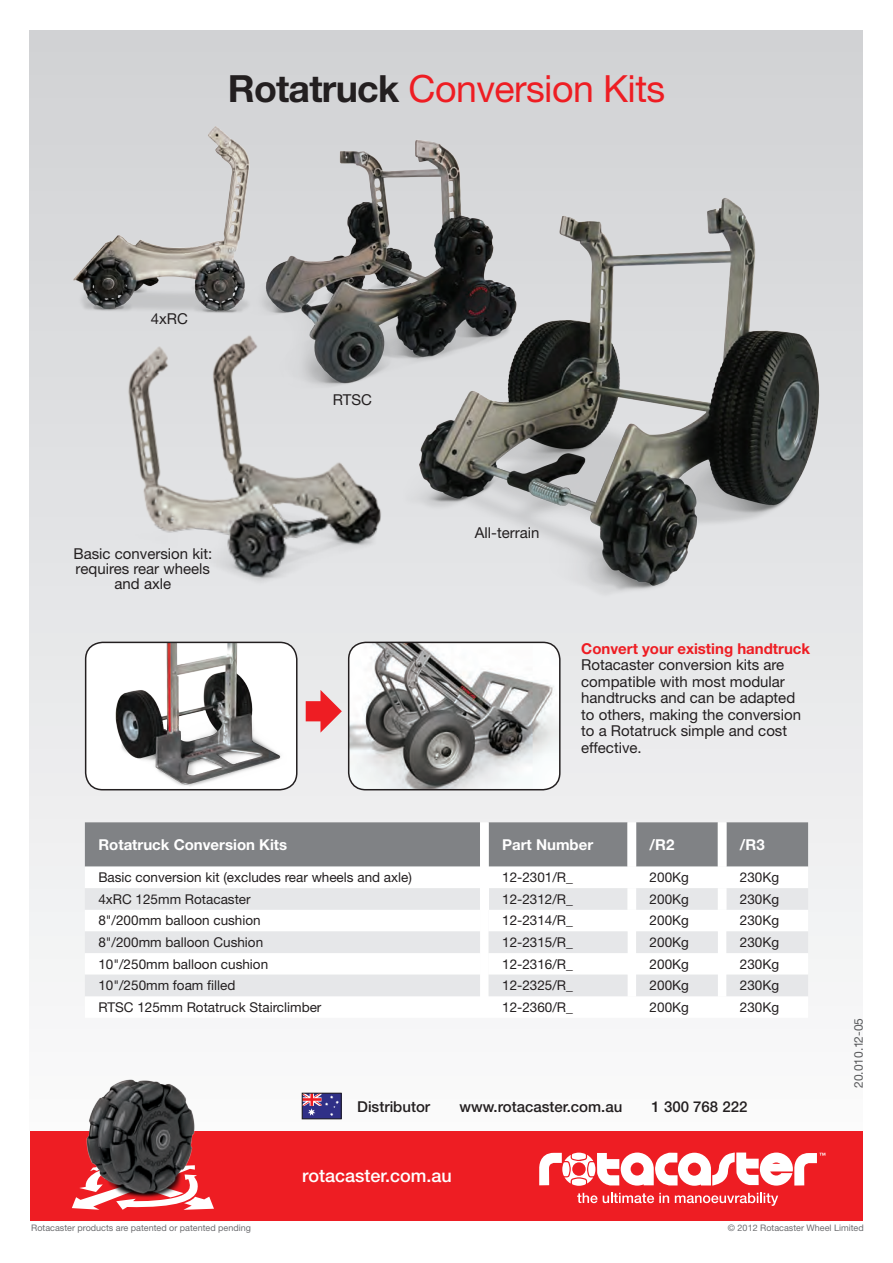
<style>
.page{position:relative;width:893px;height:1263px;background:#fff}
.page>*{position:absolute;margin:0;border:0;box-sizing:border-box;transform-origin:0 0}
.t1{font:37.5px "Helvetica Neue LT Std";letter-spacing:-.015em;color:#ee1d23}
.t2{font:500 18px "Helvetica Neue LT Std";color:#fff}
.t3{font:15px/16.5px "Helvetica Neue LT Std";color:#231f20}
.t4{font:500 15px "Helvetica Neue LT Std";color:#231f20}
.t5{font:700 15px "Helvetica Neue LT Std";color:#fff}
.t6{font:700 15px "Helvetica Neue LT Std";color:#ee1d23}
.t7{font:13.5px "Helvetica Neue LT Std";color:#231f20}
.t8{font:12px "Helvetica Neue LT Std";color:#57585a}
.t9{font:9px "Helvetica Neue LT Std";color:#6c6d70}
.s1{font-weight:700;color:#231f20}
</style>
<div class="page">
<img style="left:29px;top:30px;width:834px;height:1090px">
<div style="left:30px;top:1131px;width:833px;height:89px;background:#ee1d23"></div>
<svg style="left:539px;top:1152px;width:286px;height:34px"></svg>
<svg style="left:577px;top:1193px;width:92px;height:10px"></svg>
<svg style="left:675px;top:1193px;width:103px;height:13px"></svg>
<img style="left:51px;top:1069px;width:183px;height:152px">
<div style="left:302px;top:1093px;width:39px;height:26px;background:#303087"></div>
<svg style="left:304px;top:1095px;width:35px;height:21px"></svg>
<div style="left:302px;top:1093px;width:39px;height:26px;border:1px solid #231f20"></div>
<img style="left:35px;top:95px;width:250px;height:243px">
<img style="left:86px;top:642px;width:211px;height:148px">
<div style="left:85px;top:642px;width:212px;height:148px;border:2px solid #231f20;border-radius:17px"></div>
<img style="left:349px;top:642px;width:211px;height:148px">
<div style="left:348px;top:642px;width:213px;height:148px;border:2px solid #231f20;border-radius:17px"></div>
<img style="left:246px;top:137px;width:275px;height:169px">
<img style="left:85px;top:306px;width:339px;height:309px">
<svg style="left:306px;top:690px;width:36px;height:43px;background:#eb868a"></svg>
<img style="left:397px;top:188px;width:466px;height:413px">
<svg style="left:85px;top:867px;width:723px;height:151px"></svg>
<svg style="left:85px;top:822px;width:723px;height:45px;background:#86888b"></svg>
<div style="left:85px;top:888px;width:723px;height:22px;background:#e6e7e9"></div>
<svg style="left:85px;top:910px;width:723px;height:21px"></svg>
<svg style="left:85px;top:931px;width:723px;height:65px;fill:#e6e7e9"></svg>
<p class="t1" style="left:228px;top:66px;width:439px"><span class="s1">Rotatruck</span> Conversion Kits</p>
<p class="t3" style="left:151px;top:310px;width:39px">4xRC</p>
<p class="t3" style="left:73px;top:546px;width:140px;line-height:15px;text-align:center">Basic conversion kit: requires rear wheels and axle</p>
<p class="t3" style="left:333px;top:391px;width:41px">RTSC</p>
<p class="t3" style="left:475px;top:524px;width:66px">All-terrain</p>
<p class="t6" style="left:581px;top:639px;width:230px">Convert your existing handtruck</p>
<p class="t3" style="left:581px;top:656px;width:221px">Rotacaster conversion kits are compatible with most modular handtrucks and can be adapted to others, making the conversion to a Rotatruck simple and cost effective.</p>
<p class="t5" style="left:98px;top:835px;width:190px">Rotatruck Conversion Kits</p>
<p class="t5" style="left:502px;top:835px;width:93px">Part Number</p>
<p class="t5" style="left:650px;top:835px;width:26px">/R2</p>
<p class="t5" style="left:740px;top:835px;width:26px">/R3</p>
<p class="t7" style="left:98px;top:869px;width:315px">Basic conversion kit (excludes rear wheels and axle)</p>
<p class="t7" style="left:502px;top:869px;width:72px">12-2301/R_</p>
<p class="t7" style="left:650px;top:869px;width:41px">200Kg</p>
<p class="t7" style="left:740px;top:869px;width:41px">230Kg</p>
<p class="t7" style="left:98px;top:891px;width:154px">4xRC 125mm Rotacaster</p>
<p class="t7" style="left:502px;top:891px;width:72px">12-2312/R_</p>
<p class="t7" style="left:650px;top:891px;width:41px">200Kg</p>
<p class="t7" style="left:740px;top:891px;width:41px">230Kg</p>
<p class="t7" style="left:98px;top:912px;width:164px">8"/200mm balloon cushion</p>
<p class="t7" style="left:502px;top:912px;width:72px">12-2314/R_</p>
<p class="t7" style="left:650px;top:912px;width:41px">200Kg</p>
<p class="t7" style="left:740px;top:912px;width:41px">230Kg</p>
<p class="t7" style="left:98px;top:934px;width:166px">8"/200mm balloon Cushion</p>
<p class="t7" style="left:502px;top:934px;width:72px">12-2315/R_</p>
<p class="t7" style="left:650px;top:934px;width:41px">200Kg</p>
<p class="t7" style="left:740px;top:934px;width:41px">230Kg</p>
<p class="t7" style="left:98px;top:956px;width:171px">10"/250mm balloon cushion</p>
<p class="t7" style="left:502px;top:956px;width:72px">12-2316/R_</p>
<p class="t7" style="left:650px;top:956px;width:41px">200Kg</p>
<p class="t7" style="left:740px;top:956px;width:41px">230Kg</p>
<p class="t7" style="left:98px;top:977px;width:139px">10"/250mm foam filled</p>
<p class="t7" style="left:502px;top:977px;width:72px">12-2325/R_</p>
<p class="t7" style="left:650px;top:977px;width:41px">200Kg</p>
<p class="t7" style="left:740px;top:977px;width:41px">230Kg</p>
<p class="t7" style="left:98px;top:999px;width:225px">RTSC 125mm Rotatruck Stairclimber</p>
<p class="t7" style="left:502px;top:999px;width:72px">12-2360/R_</p>
<p class="t7" style="left:650px;top:999px;width:41px">200Kg</p>
<p class="t7" style="left:740px;top:999px;width:41px">230Kg</p>
<p class="t4" style="left:357px;top:1098px;width:75px">Distributor</p>
<p class="t4" style="left:459px;top:1098px;width:164px">www.rotacaster.com.au</p>
<p class="t4" style="left:651px;top:1098px;width:97px">1 300 768 222</p>
<h2 class="t2" style="left:302px;top:1165px;width:151px">rotacaster.com.au</h2>
<p class="t8" style="left:851px;top:1088px;width:72px;rotate:-90deg">20.010.12-05</p>
<p class="t9" style="left:31px;top:1222px;width:221px">Rotacaster products are patented or patented pending</p>
<p class="t9" style="left:728px;top:1222px;width:137px">© 2012 Rotacaster Wheel Limited</p>
</div>
